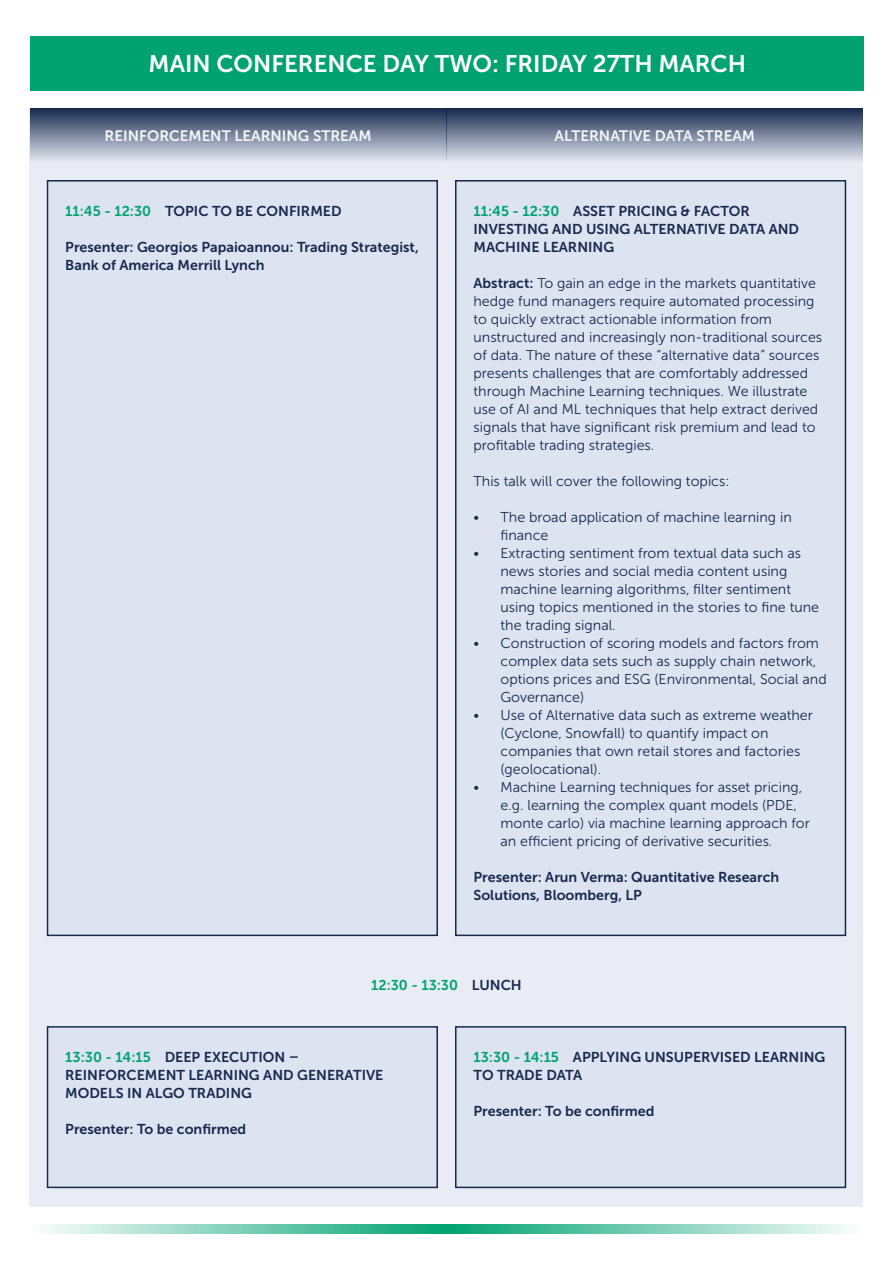
<style>
.page{position:relative;width:893px;height:1263px;background:#fff}
.page>*{position:absolute;margin:0;border:0;box-sizing:border-box;transform-origin:0 0}
.t1{font:24px "Museo Sans 700";color:#fff}
.t2{font:15px "Museo Sans 700";color:#fff}
.t3{font:14.25px/18px "Museo Sans 300";color:#17294e}
.t4{font:14.25px/18px "Museo Sans 700";color:#17294e}
.t5{font:14.25px "Museo Sans 700";color:#00a370}
.s1{color:#00a370}
.s2{font-family:"Museo Sans 700"}
.s3{color:#17294e}
</style>
<div class="page">
<div style="left:31px;top:36px;width:833px;height:54px;background:#00a370"></div>
<svg style="left:45px;top:1224px;width:804px;height:9px;background:#7aceb3"></svg>
<div style="left:30px;top:108px;width:833px;height:1098px;background:#e9ecf5"></div>
<div style="left:48px;top:181px;width:389px;height:754px;background:#dde3f0"></div>
<div style="left:47px;top:180px;width:391px;height:756px;border:2px solid #17294e"></div>
<div style="left:456px;top:181px;width:389px;height:754px;background:#dde3f0"></div>
<div style="left:455px;top:180px;width:391px;height:756px;border:2px solid #17294e"></div>
<div style="left:30px;top:108px;width:416px;height:54px;background:linear-gradient(to bottom,#16284d,#dfe3ed)"></div>
<div style="left:446px;top:108px;width:417px;height:54px;background:linear-gradient(to bottom,#16284d,#dfe3ed)"></div>
<div style="left:48px;top:1027px;width:389px;height:160px;background:#dde3f0"></div>
<div style="left:47px;top:1026px;width:391px;height:162px;border:2px solid #17294e"></div>
<div style="left:456px;top:1027px;width:389px;height:160px;background:#dde3f0"></div>
<div style="left:455px;top:1026px;width:391px;height:162px;border:2px solid #17294e"></div>
<p class="t1" style="left:149px;top:50px;width:599px">MAIN CONFERENCE DAY TWO: FRIDAY 27TH MARCH</p>
<p class="t2" style="left:105px;top:127px;width:268px">REINFORCEMENT LEARNING STREAM</p>
<p class="t2" style="left:555px;top:127px;width:202px">ALTERNATIVE DATA STREAM</p>
<p class="t4" style="left:65px;top:202px;width:278px"><span class="s1">11:45 - 12:30</span> TOPIC TO BE CONFIRMED</p>
<p class="t4" style="left:65px;top:238px;width:355px">Presenter: Georgios Papaioannou: Trading Strategist,<br>Bank of America Merrill Lynch</p>
<p class="t4" style="left:473px;top:202px;width:327px"><span class="s1">11:45 - 12:30</span> ASSET PRICING &amp; FACTOR<br>INVESTING AND USING ALTERNATIVE DATA AND<br>MACHINE LEARNING</p>
<p class="t3" style="left:473px;top:274px;width:350px"><span class="s2">Abstract:</span> To gain an edge in the markets quantitative hedge fund managers require automated processing to quickly extract actionable information from unstructured and increasingly non-traditional sources of data. The nature of these “alternative data” sources presents challenges that are comfortably addressed through Machine Learning techniques. We illustrate use of AI and ML techniques that help extract derived signals that have significant risk premium and lead to profitable trading strategies.</p>
<p class="t3" style="left:473px;top:472px;width:258px">This talk will cover the following topics:</p>
<p class="t3" style="left:500px;top:508px;width:293px;text-indent:-27px">• The broad application of machine learning in finance</p>
<p class="t3" style="left:500px;top:544px;width:320px;text-indent:-27px">• Extracting sentiment from textual data such as news stories and social media content using machine learning algorithms, filter sentiment using topics mentioned in the stories to fine tune the trading signal.</p>
<p class="t3" style="left:500px;top:634px;width:328px;text-indent:-27px">• Construction of scoring models and factors from complex data sets such as supply chain network, options prices and ESG (Environmental, Social and Governance)</p>
<p class="t3" style="left:500px;top:706px;width:314px;text-indent:-27px">• Use of Alternative data such as extreme weather (Cyclone, Snowfall) to quantify impact on companies that own retail stores and factories (geolocational).</p>
<p class="t3" style="left:500px;top:778px;width:311px;text-indent:-27px">• Machine Learning techniques for asset pricing, e.g. learning the complex quant models (PDE, monte carlo) via machine learning approach for an efficient pricing of derivative securities.</p>
<p class="t4" style="left:473px;top:868px;width:307px">Presenter: Arun Verma: Quantitative Research<br>Solutions, Bloomberg, LP</p>
<p class="t5" style="left:371px;top:977px;width:152px">12:30 - 13:30 <span class="s3">LUNCH</span></p>
<p class="t4" style="left:65px;top:1048px;width:320px"><span class="s1">13:30 - 14:15</span> DEEP EXECUTION –<br>REINFORCEMENT LEARNING AND GENERATIVE<br>MODELS IN ALGO TRADING</p>
<p class="t4" style="left:65px;top:1120px;width:183px">Presenter: To be confirmed</p>
<p class="t4" style="left:473px;top:1048px;width:353px"><span class="s1">13:30 - 14:15</span> APPLYING UNSUPERVISED LEARNING<br>TO TRADE DATA</p>
<p class="t4" style="left:473px;top:1102px;width:183px">Presenter: To be confirmed</p>
</div>
